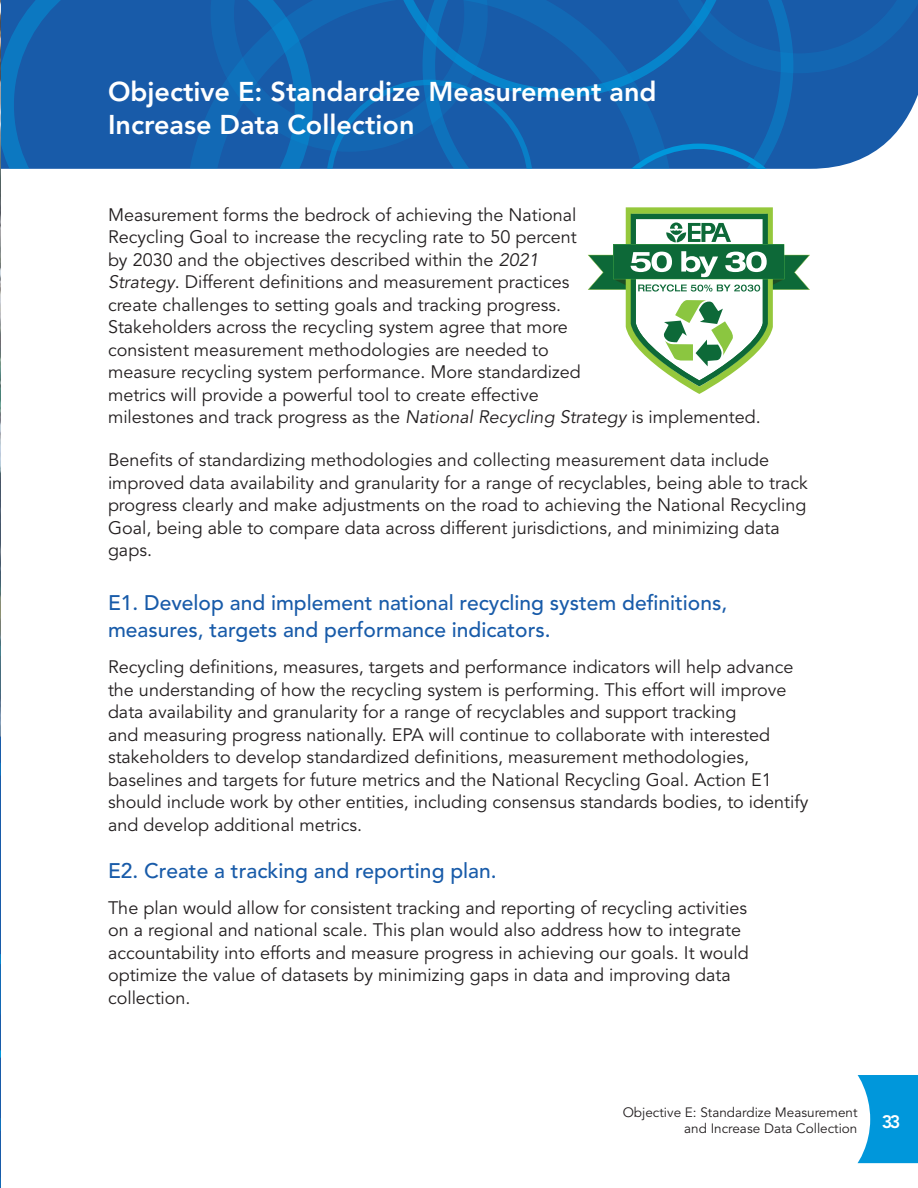
<style>
.page{position:relative;width:918px;height:1188px;background:#fff}
.page>*{position:absolute;margin:0;border:0;box-sizing:border-box;transform-origin:0 0}
.Header_01{font:800 27px/32.4px "Avenir LT Std";color:#fff}
.Header_02{font:500 21px/27px "Avenir LT Std";color:#185ba9}
.Body_Copy{font:18px/22.5px "Avenir LT Std";color:#231f20}
.t1{font:800 18px "Avenir LT Std";color:#fff}
.t2{font:13.5px/16.2px "Avenir LT Std";color:#231f20;text-align:right}
.s1{font-style:italic}
</style>
<div class="page">
<svg style="left:857px;top:1075px;width:61px;height:88px;background:#26a6e0"></svg>
<svg style="left:1px;top:0;width:184px;height:169px;background:#175dab"></svg>
<svg style="left:185px;top:0;width:26px;height:169px;background:#175dab"></svg>
<svg style="left:211px;top:0;width:707px;height:169px;background:#1964af"></svg>
<svg style="left:588px;top:207px;width:222px;height:187px"></svg>
<svg style="left:0;top:737px;width:1px;height:451px"></svg>
<img style="left:0;top:0;width:1px;height:737px">
<p class="Header_01" style="left:108px;top:76px;width:550px">Objective E: Standardize Measurement and<br>Increase Data Collection</p>
<p class="Body_Copy" style="left:108px;top:204px;width:654px">Measurement forms the bedrock of achieving the National<br>Recycling Goal to increase the recycling rate to 50 percent<br>by 2030 and the objectives described within the <span class="s1">2021<br>Strategy</span>. Different definitions and measurement practices<br>create challenges to setting goals and tracking progress.<br>Stakeholders across the recycling system agree that more<br>consistent measurement methodologies are needed to<br>measure recycling system performance. More standardized<br>metrics will provide a powerful tool to create effective<br>milestones and track progress as the <span class="s1">National Recycling Strategy</span> is implemented.</p>
<p class="Body_Copy" style="left:108px;top:449px;width:701px">Benefits of standardizing methodologies and collecting measurement data include improved data availability and granularity for a range of recyclables, being able to track progress clearly and make adjustments on the road to achieving the National Recycling Goal, being able to compare data across different jurisdictions, and minimizing data gaps.</p>
<p class="Header_02" style="left:108px;top:590px;width:621px">E1. Develop and implement national recycling system definitions, measures, targets and performance indicators.</p>
<p class="Body_Copy" style="left:108px;top:656px;width:702px">Recycling definitions, measures, targets and performance indicators will help advance the understanding of how the recycling system is performing. This effort will improve data availability and granularity for a range of recyclables and support tracking<br>and measuring progress nationally. EPA will continue to collaborate with interested stakeholders to develop standardized definitions, measurement methodologies, baselines and targets for future metrics and the National Recycling Goal. Action E1 should include work by other entities, including consensus standards bodies, to identify and develop additional metrics.</p>
<p class="Header_02" style="left:108px;top:858px;width:390px">E2. Create a tracking and reporting plan.</p>
<p class="Body_Copy" style="left:108px;top:897px;width:642px">The plan would allow for consistent tracking and reporting of recycling activities on a regional and national scale. This plan would also address how to integrate accountability into efforts and measure progress in achieving our goals. It would optimize the value of datasets by minimizing gaps in data and improving data collection.</p>
<p class="t2" style="left:623px;top:1105px;width:236px">Objective E: Standardize Measurement and Increase Data Collection</p>
<p class="t1" style="left:882px;top:1111px;width:20px">33</p>
</div>
